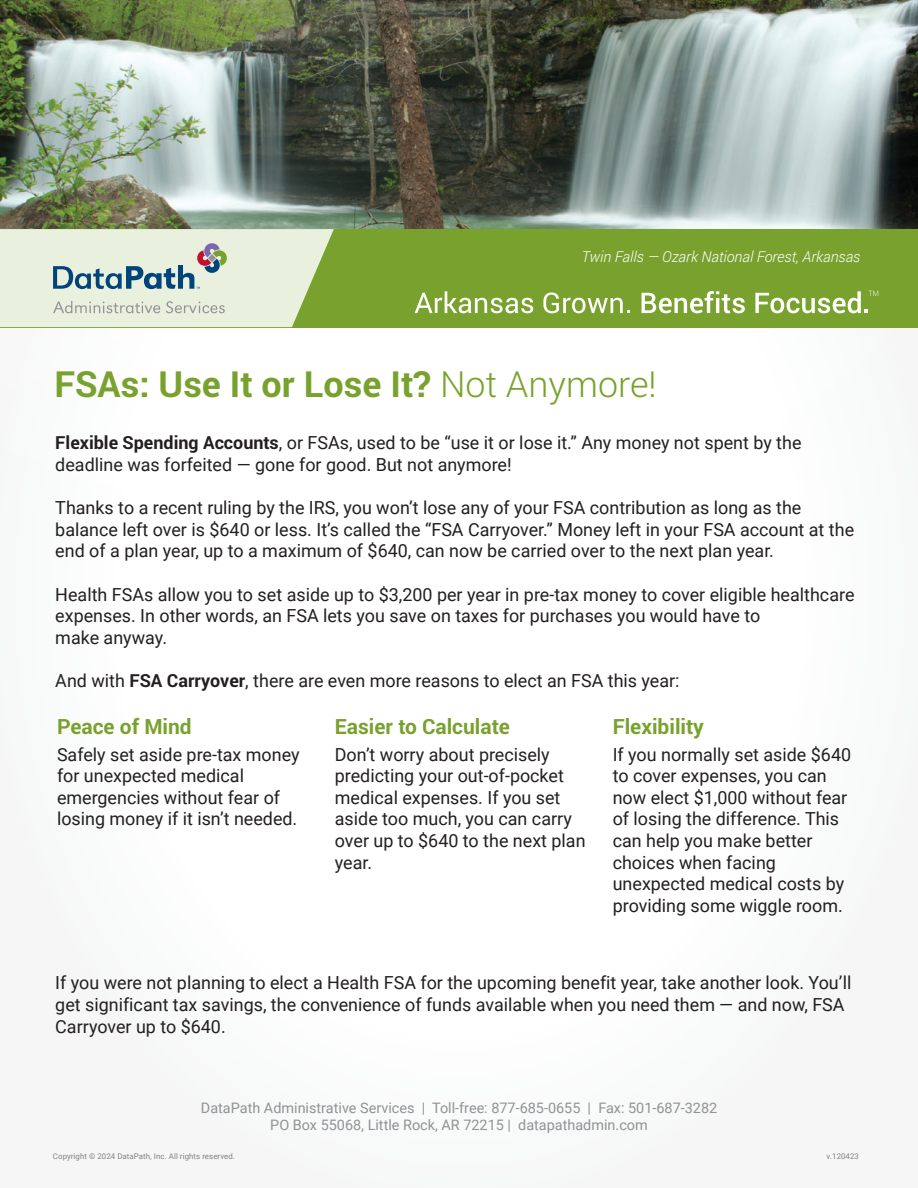
<style>
.page{position:relative;width:918px;height:1188px;background:#fff}
.page>*{position:absolute;margin:0;border:0;box-sizing:border-box;transform-origin:0 0}
.t1{font:700 36px "Roboto";color:#78a22d}
.t2{font:700 21px "Roboto";color:#78a22d}
.t3{font:18px/21.6px "Roboto";color:#231f20}
.t4{font:italic 300 15px "Roboto";color:#fff}
.t5{font:14.4px/17.4px "Roboto";color:#919295;text-align:center}
.t6{font:7.8px "Roboto";letter-spacing:.01em;color:#808285}
.s1{font-weight:300}
.s2{font-weight:700}
</style>
<div class="page">
<img style="left:0;top:0;width:918px;height:229px">
<div style="left:0;top:229px;width:918px;height:98px;background:#78a22d"></div>
<svg style="left:415px;top:291px;width:118px;height:22px"></svg>
<svg style="left:543px;top:292px;width:87px;height:21px"></svg>
<svg style="left:642px;top:291px;width:103px;height:22px"></svg>
<svg style="left:755px;top:291px;width:123px;height:22px"></svg>
<svg style="left:0;top:229px;width:334px;height:98px;background:#d5dfcb"></svg>
<p class="t4" style="left:582px;top:247px;width:280px">Twin Falls — Ozark National Forest, Arkansas</p>
<h1 class="t1" style="left:54px;top:359px;width:604px">FSAs: Use It or Lose It? <span class="s1">Not Anymore!</span></h1>
<p class="t3" style="left:55px;top:432px;width:748px"><span class="s2">Flexible Spending Accounts</span>, or FSAs, used to be “use it or lose it.” Any money not spent by the deadline was forfeited — gone for good. But not anymore!</p>
<p class="t3" style="left:55px;top:496px;width:800px">Thanks to a recent ruling by the IRS, you won’t lose any of your FSA contribution as long as the balance left over is $640 or less. It’s called the “FSA Carryover.” Money left in your FSA account at the end of a plan year, up to a maximum of $640, can now be carried over to the next plan year.</p>
<p class="t3" style="left:55px;top:583px;width:801px">Health FSAs allow you to set aside up to $3,200 per year in pre-tax money to cover eligible healthcare expenses. In other words, an FSA lets you save on taxes for purchases you would have to<br>make anyway.</p>
<p class="t3" style="left:55px;top:669px;width:626px">And with <span class="s2">FSA Carryover</span>, there are even more reasons to elect an FSA this year:</p>
<p class="t2" style="left:57px;top:712px;width:136px">Peace of Mind</p>
<p class="t3" style="left:57px;top:743px;width:244px">Safely set aside pre-tax money for unexpected medical emergencies without fear of losing money if it isn’t needed.</p>
<p class="t2" style="left:335px;top:712px;width:176px">Easier to Calculate</p>
<p class="t3" style="left:335px;top:743px;width:252px">Don’t worry about precisely predicting your out-of-pocket medical expenses. If you set aside too much, you can carry over up to $640 to the next plan year.</p>
<p class="t2" style="left:613px;top:712px;width:93px">Flexibility</p>
<p class="t3" style="left:613px;top:743px;width:240px">If you normally set aside $640 to cover expenses, you can now elect $1,000 without fear of losing the difference. This can help you make better choices when facing unexpected medical costs by providing some wiggle room.</p>
<p class="t3" style="left:55px;top:972px;width:798px">If you were not planning to elect a Health FSA for the upcoming benefit year, take another look. You’ll get significant tax savings, the convenience of funds available when you need them — and now, FSA<br>Carryover up to $640.</p>
<p class="t5" style="left:201px;top:1098px;width:518px">DataPath Administrative Services | Toll-free: 877-685-0655 | Fax: 501-687-3282<br>PO Box 55068, Little Rock, AR 72215 | datapathadmin.com</p>
<p class="t6" style="left:53px;top:1151px;width:184px">Copyright © 2024 DataPath, Inc. All rights reserved.</p>
<p class="t6" style="left:827px;top:1151px;width:34px">v.120423</p>
</div>
